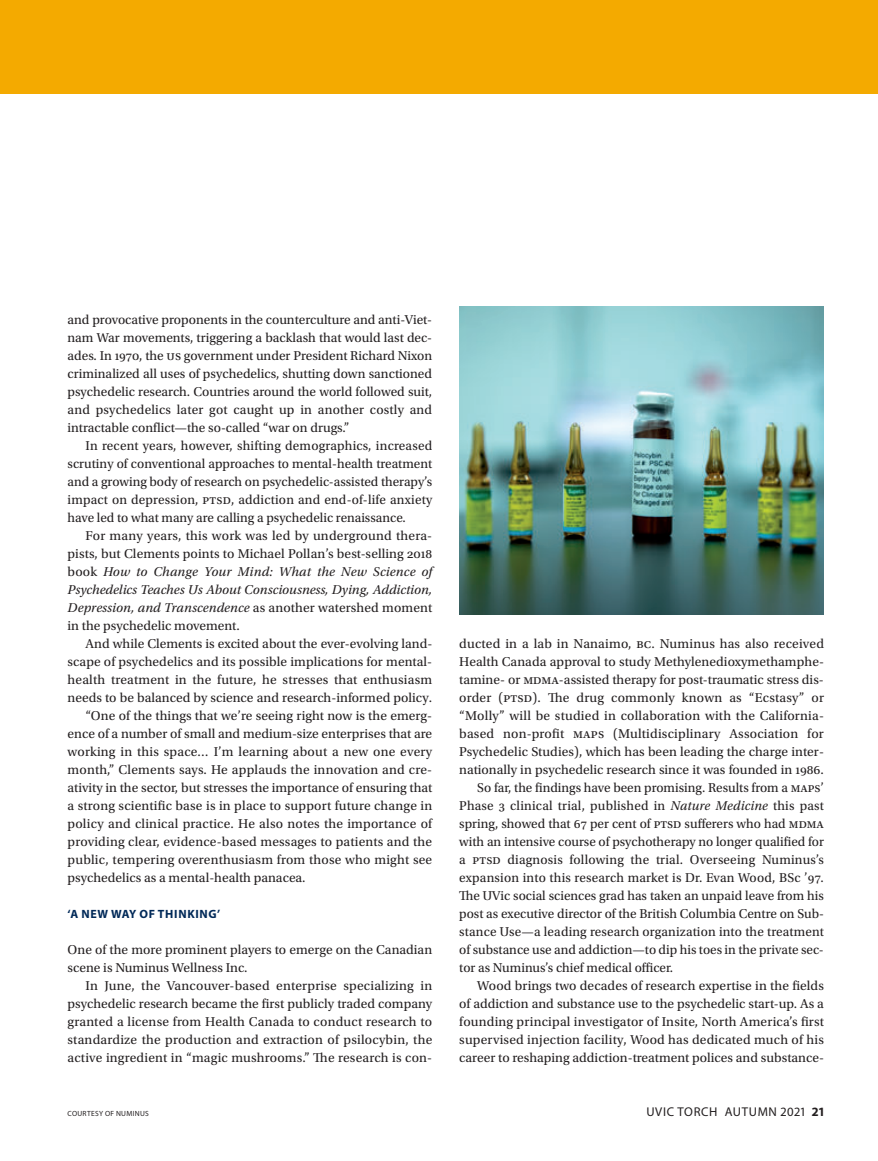
<style>
.page{position:relative;width:878px;height:1161px;background:#fff}
.page>*{position:absolute;margin:0;border:0;box-sizing:border-box;transform-origin:0 0}
.t1{font:13.5px/18px "Utopia Std";letter-spacing:.005em;color:#231f20;text-align:justify}
.t2{font:12.75px "Myriad Pro";letter-spacing:.05em;color:#231f20}
.t3{font:700 12px "Myriad Pro";letter-spacing:.06em;color:#002958}
.t4{font:7.5px "Myriad Pro";letter-spacing:.04em;color:#231f20}
.s1{font-style:italic}
</style>
<div class="page">
<div style="left:0;top:0;width:878px;height:94px;background:#f4aa00"></div>
<img style="left:459px;top:306px;width:365px;height:308px">
<p class="t1" style="left:68px;top:312px;width:366px">and provocative proponents in the counterculture and anti-Viet&shy;nam War movements, triggering a backlash that would last dec&shy;ades. In 1970, the US government under President Richard Nixon criminalized all uses of psychedelics, shutting down sanctioned psychedelic research. Countries around the world followed suit, and psychedelics later got caught up in another costly and intractable conflict—the so-called “war on drugs.”</p>
<p class="t1" style="left:68px;top:438px;width:366px;text-indent:18px">In recent years, however, shifting demographics, increased scrutiny of conventional approaches to mental-health treatment and a growing body of research on psychedelic-assisted therapy’s impact on depression, PTSD, addiction and end-of-life anxiety have led to what many are calling a psychedelic renaissance.</p>
<p class="t1" style="left:68px;top:528px;width:366px;text-indent:18px">For many years, this work was led by underground thera&shy;pists, but Clements points to Michael Pollan’s best-selling 2018 book <span class="s1">How to Change Your Mind: What the New Science of Psychedelics Teaches Us About Consciousness, Dying, Addiction, Depression, and Transcendence</span> as another watershed moment in the psychedelic movement.</p>
<p class="t1" style="left:86px;top:636px;width:348px">And while Clements is excited about the ever-evolving land-</p>
<p class="t1" style="left:68px;top:654px;width:366px">scape of psychedelics and its possible implications for mental-</p>
<p class="t1" style="left:68px;top:672px;width:366px">health treatment in the future, he stresses that enthusiasm</p>
<p class="t1" style="left:68px;top:690px;width:366px">needs to be balanced by science and research-informed policy.</p>
<p class="t1" style="left:86px;top:708px;width:348px">“One of the things that we’re seeing right now is the emerg-</p>
<p class="t1" style="left:68px;top:726px;width:366px">ence of a number of small and medium-size enterprises that are</p>
<p class="t1" style="left:68px;top:744px;width:366px">working in this space… I’m learning about a new one every</p>
<p class="t1" style="left:68px;top:762px;width:366px">month,” Clements says. He applauds the innovation and cre-</p>
<p class="t1" style="left:68px;top:780px;width:366px">ativity in the sector, but stresses the importance of ensuring that</p>
<p class="t1" style="left:68px;top:798px;width:366px">a strong scientific base is in place to support future change in</p>
<p class="t1" style="left:68px;top:816px;width:367px">policy and clinical practice. He also notes the importance of</p>
<p class="t1" style="left:68px;top:834px;width:366px">providing clear, evidence-based messages to patients and the</p>
<p class="t1" style="left:68px;top:852px;width:366px">public, tempering overenthusiasm from those who might see</p>
<p class="t1" style="left:68px;top:870px;width:239px">psychedelics as a mental-health panacea.</p>
<p class="t3" style="left:68px;top:909px;width:154px">‘A NEW WAY OF THINKING’</p>
<p class="t1" style="left:68px;top:942px;width:366px">One of the more prominent players to emerge on the Canadian scene is Numinus Wellness Inc.</p>
<p class="t1" style="left:68px;top:978px;width:366px;text-indent:18px">In June, the Vancouver-based enterprise specializing in psychedelic research became the first publicly traded company granted a license from Health Canada to conduct research to standardize the production and extraction of psilocybin, the active ingredient in “magic mushrooms.” The research is con-</p>
<p class="t1" style="left:459px;top:636px;width:366px">ducted in a lab in Nanaimo, BC. Numinus has also received</p>
<p class="t1" style="left:459px;top:654px;width:366px">Health Canada approval to study Methylenedioxymethamphe-</p>
<p class="t1" style="left:459px;top:672px;width:366px">tamine- or MDMA-assisted therapy for post-traumatic stress dis-</p>
<p class="t1" style="left:459px;top:690px;width:366px">order (PTSD). The drug commonly known as “Ecstasy” or</p>
<p class="t1" style="left:459px;top:708px;width:366px">“Molly” will be studied in collaboration with the California-</p>
<p class="t1" style="left:459px;top:726px;width:366px">based non-profit MAPS (Multidisciplinary Association for</p>
<p class="t1" style="left:459px;top:744px;width:366px">Psychedelic Studies), which has been leading the charge inter-</p>
<p class="t1" style="left:459px;top:762px;width:366px">nationally in psychedelic research since it was founded in 1986.</p>
<p class="t1" style="left:477px;top:780px;width:348px">So far, the findings have been promising. Results from a MAPS’</p>
<p class="t1" style="left:459px;top:798px;width:366px">Phase 3 clinical trial, published in <span class="s1">Nature Medicine</span> this past</p>
<p class="t1" style="left:459px;top:816px;width:366px">spring, showed that 67 per cent of PTSD sufferers who had MDMA</p>
<p class="t1" style="left:459px;top:834px;width:366px">with an intensive course of psychotherapy no longer qualified for</p>
<p class="t1" style="left:459px;top:852px;width:366px">a PTSD diagnosis following the trial. Overseeing Numinus’s</p>
<p class="t1" style="left:459px;top:870px;width:366px">expansion into this research market is Dr. Evan Wood, BSc ’97.</p>
<p class="t1" style="left:459px;top:888px;width:366px">The UVic social sciences grad has taken an unpaid leave from his</p>
<p class="t1" style="left:459px;top:906px;width:366px">post as executive director of the British Columbia Centre on Sub-</p>
<p class="t1" style="left:459px;top:924px;width:366px">stance Use—a leading research organization into the treatment</p>
<p class="t1" style="left:459px;top:942px;width:366px">of substance use and addiction—to dip his toes in the private sec-</p>
<p class="t1" style="left:459px;top:960px;width:215px">tor as Numinus’s chief medical officer.</p>
<p class="t1" style="left:477px;top:978px;width:348px">Wood brings two decades of research expertise in the fields</p>
<p class="t1" style="left:459px;top:996px;width:366px">of addiction and substance use to the psychedelic start-up. As a</p>
<p class="t1" style="left:459px;top:1014px;width:366px">founding principal investigator of Insite, North America’s first</p>
<p class="t1" style="left:459px;top:1032px;width:366px">supervised injection facility, Wood has dedicated much of his</p>
<p class="t1" style="left:459px;top:1050px;width:366px">career to reshaping addiction-treatment polices and substance-</p>
<p class="t4" style="left:68px;top:1111px;width:83px">COURTESY OF NUMINUS</p>
<p class="t2" style="left:646px;top:1107px;width:132px">UVIC TORCH AUTUMN</p>
</div>
